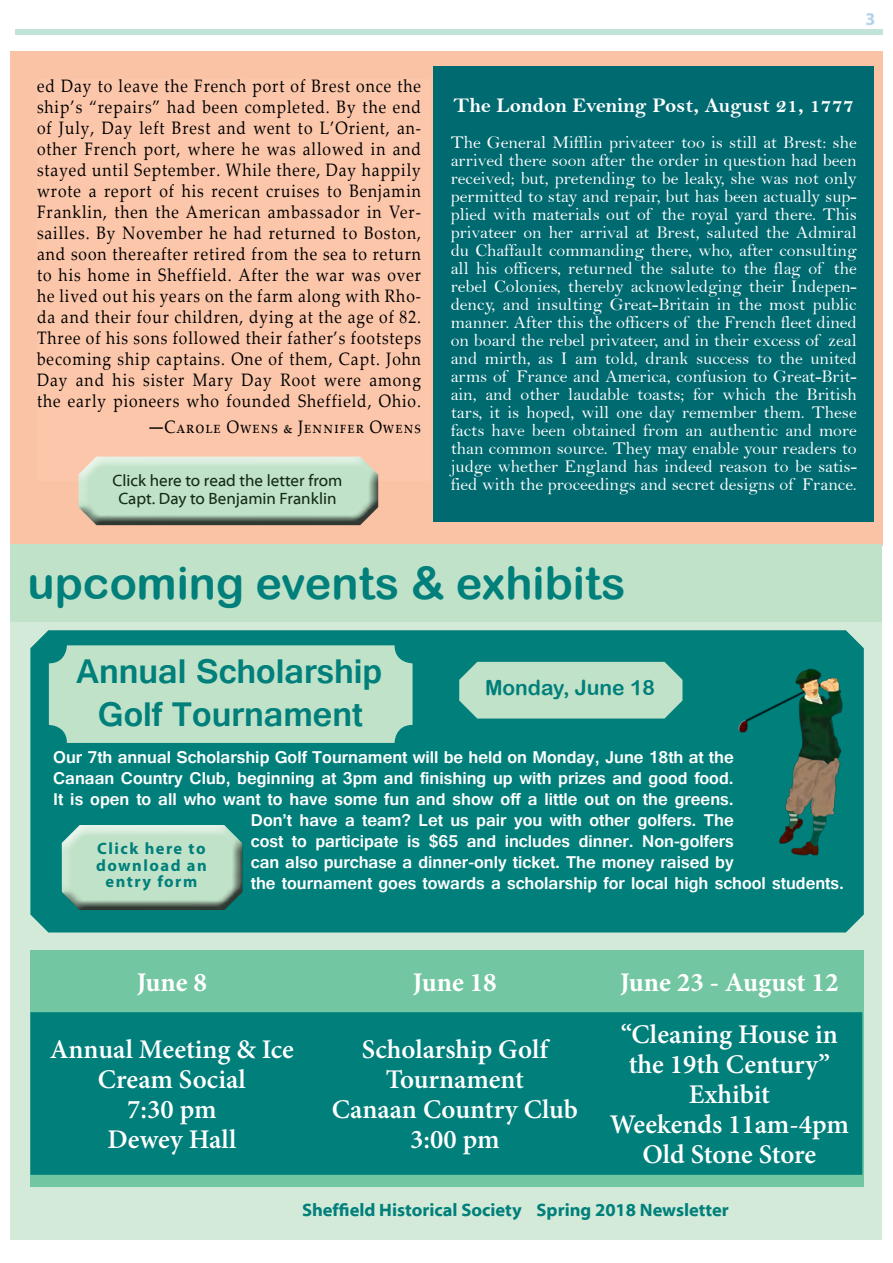
<style>
.page{position:relative;width:893px;height:1263px;background:#fff}
.page>*{position:absolute;margin:0;border:0;box-sizing:border-box;transform-origin:0 0}
.t1{font:45px "Arial Rounded MT Bold";color:#007f7b}
.t2{font:700 36px/43.2px "Gautami";color:#007f7b;text-align:center}
.t3{font:600 27px/30px "Minion Pro";color:#fff;text-align:center}
.t4{font:700 27px "Minion Pro";color:#fff}
.t5{font:21px "Bell MT Bold";color:#fff}
.t6{font:21px "Arial Rounded MT Bold";color:#007f7b}
.t7{font:18px/18px "Bell";color:#fff;text-align:justify}
.t8{font:18px/21px "Palatino Linotype";letter-spacing:.06em;color:#000;text-align:justify;scale:.87 1}
.t9{font:700 18px "Gautami";color:#fff}
.t10{font:700 18px "Myriad Web Pro";color:#007f7b}
.t11{font:700 18px "Myriad Pro";color:#b7d1ed}
.t12{font:16.5px "Myriad Web Pro";color:#152c17}
.t13{font:700 16.5px/16.5px "Myriad Pro";letter-spacing:.09em;color:#007f7b;text-align:center}
.s1{font-family:"Calibri"}
</style>
<div class="page">
<div style="left:15px;top:29px;width:867px;height:5px;background:#c1e4da"></div>
<div style="left:11px;top:614px;width:871px;height:625px;background:#d2ead7"></div>
<div style="left:10px;top:51px;width:872px;height:494px;background:#fac3a6"></div>
<div style="left:11px;top:544px;width:871px;height:77px;background:#c0e2c8"></div>
<div style="left:30px;top:950px;width:834px;height:236px;background:#72c6a1"></div>
<div style="left:30px;top:1012px;width:832px;height:163px;background:#007f7b"></div>
<div style="left:30px;top:630px;width:834px;height:302px;background:#007f7b"></div>
<img style="left:734px;top:665px;width:112px;height:194px">
<div style="left:49px;top:645px;width:364px;height:98px;background:#c0e2c8;border-radius:18px"></div>
<div style="left:50px;top:815px;width:201px;height:85px;background:#fff;opacity:.75"></div>
<div style="left:53px;top:835px;width:201px;height:83px;background:#000;opacity:.75"></div>
<div style="left:459px;top:662px;width:223px;height:56px;background:#c0e2c8"></div>
<div style="left:37px;top:79px;width:393px;height:401px;background:#fcc6aa"></div>
<div style="left:434px;top:66px;width:440px;height:455px;background:#006a71"></div>
<div style="left:67px;top:447px;width:320px;height:68px;background:#fff;opacity:.75"></div>
<div style="left:70px;top:467px;width:320px;height:67px;background:#000;opacity:.75"></div>
<p class="t11" style="left:865px;top:7px;width:11px">3</p>
<p class="t8" style="left:37px;top:75px;width:443px">ed Day to leave the French port of Brest once the ship’s “repairs” had been completed. By the end of July, Day left Brest and went to L’Orient, an&shy;other French port, where he was allowed in and stayed until September. While there, Day happily wrote a report of his recent cruises to Benjamin Franklin, then the American ambassador in Ver&shy;sailles. By November he had returned to Boston, and soon thereafter retired from the sea to return to his home in Sheffield. After the war was over he lived out his years on the farm along with Rho&shy;da and their four children, dying at the age of 82.<br>Three of his sons followed their father’s footsteps becoming ship captains. One of them, Capt. John Day and his sister Mary Day Root were among the early pioneers who founded Sheffield, Ohio.</p>
<p class="t8" style="left:148px;top:416px;width:315px"><span class="s1">—</span>Carole Owens &amp; Jennifer Owens</p>
<p class="t5" style="left:454px;top:92px;width:402px">The London Evening Post, August 21, 1777</p>
<p class="t7" style="left:451px;top:133px;width:408px">The General Mifflin privateer too is still at Brest: she arrived there soon after the order in question had been received; but, pretending to be leaky, she was not only permitted to stay and repair, but has been actually sup&shy;plied with materials out of the royal yard there. This privateer on her arrival at Brest, saluted the Admiral du Chaffault commanding there, who, after consulting all his officers, returned the salute to the flag of the rebel Colonies, thereby acknowledging their Indepen&shy;dency, and insulting Great-Britain in the most public manner. After this the officers of the French fleet dined on board the rebel privateer, and in their excess of zeal and mirth, as I am told, drank success to the united arms of France and America, confusion to Great-Brit&shy;ain, and other laudable toasts; for which the British tars, it is hoped, will one day remember them. These facts have been obtained from an authentic and more than common source. They may enable your readers to judge whether England has indeed reason to be satis-</p>
<p class="t12" style="left:112px;top:472px;width:232px">Click here to read the letter from</p>
<p class="t7" style="left:451px;top:475px;width:408px">fied with the proceedings and secret designs of France.</p>
<p class="t12" style="left:118px;top:490px;width:220px">Capt. Day to Benjamin Franklin</p>
<h1 class="t1" style="left:28px;top:557px;width:599px">upcoming events &amp; exhibits</h1>
<h2 class="t2" style="left:77px;top:649px;width:307px">Annual Scholarship<br>Golf Tournament</h2>
<p class="t9" style="left:53px;top:746px;width:682px">Our 7th annual Scholarship Golf Tournament will be held on Monday, June 18th at the</p>
<p class="t9" style="left:53px;top:767px;width:682px">Canaan Country Club, beginning at 3pm and finishing up with prizes and good food.</p>
<p class="t9" style="left:53px;top:788px;width:682px">It is open to all who want to have some fun and show off a little out on the greens.</p>
<p class="t9" style="left:251px;top:809px;width:484px">Don’t have a team? Let us pair you with other golfers. The</p>
<p class="t9" style="left:251px;top:830px;width:484px">cost to participate is $65 and includes dinner. Non-golfers</p>
<p class="t9" style="left:251px;top:851px;width:484px">can also purchase a dinner-only ticket. The money raised by</p>
<p class="t9" style="left:251px;top:872px;width:595px">the tournament goes towards a scholarship for local high school students.</p>
<p class="t6" style="left:485px;top:675px;width:171px">Monday, June 18</p>
<p class="t13" style="left:96px;top:840px;width:112px">Click here to download an entry form</p>
<h3 class="t4" style="left:137px;top:963px;width:72px">June 8</h3>
<h3 class="t4" style="left:413px;top:963px;width:85px">June 18</h3>
<h3 class="t4" style="left:620px;top:963px;width:220px">June 23 - August 12</h3>
<h3 class="t3" style="left:610px;top:1019px;width:241px">“Cleaning House in the 19th Century”<br>Exhibit<br>Weekends 11am-4pm<br>Old Stone Store</h3>
<p class="t10" style="left:302px;top:1200px;width:428px">Sheffield Historical Society Spring 2018 Newsletter</p>
<h3 class="t3" style="left:50px;top:1034px;width:246px">Annual Meeting &amp; Ice<br>Cream Social<br>7:30 pm<br>Dewey Hall</h3>
<h3 class="t3" style="left:332px;top:1034px;width:248px">Scholarship Golf<br>Tournament<br>Canaan Country Club<br>3:00 pm</h3>
</div>
